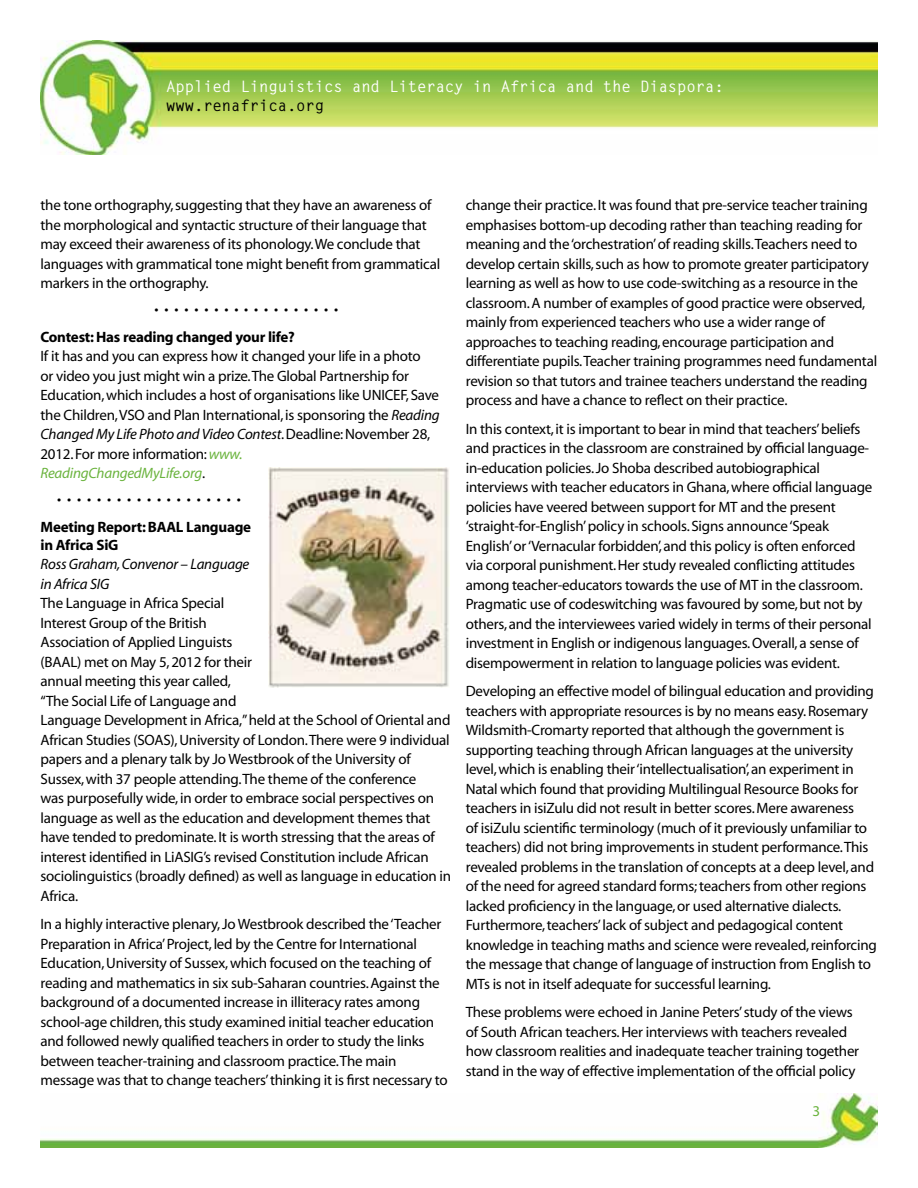
<style>
.page{position:relative;width:918px;height:1188px;background:#fff}
.page>*{position:absolute;margin:0;border:0;box-sizing:border-box;transform-origin:0 0}
.t1{font:700 15.75px "Letter Gothic";letter-spacing:-.01em;color:#fff}
.t2{font:700 15.75px "Letter Gothic";letter-spacing:-.01em;color:#000}
.t3{font:15px/19.5px "Myriad";letter-spacing:-.015em;color:#000}
.t4{font:700 15px/18px "Myriad";letter-spacing:-.015em;color:#000}
.t5{font:italic 15px/19.5px "Myriad";letter-spacing:-.015em;color:#000}
.t6{font:15px "Myriad";color:#6ab33d}
.t7{font:14.7px "Myriad";color:#000}
.s1{font-style:italic}
.s2{font-style:italic;color:#6ab33d}
</style>
<div class="page">
<img style="left:40px;top:1093px;width:838px;height:55px">
<img style="left:40px;top:40px;width:837px;height:115px">
<img style="left:268px;top:467px;width:181px;height:221px">
<p class="t1" style="left:166px;top:77px;width:559px">Applied Linguistics and Literacy in Africa and the Diaspora:</p>
<p class="t2" style="left:166px;top:96px;width:160px">www.renafrica.org</p>
<p class="t3" style="left:40px;top:196px;width:401px">the tone orthography, suggesting that they have an awareness of the morphological and syntactic structure of their language that may exceed their awareness of its phonology. We conclude that languages with grammatical tone might benefit from grammatical markers in the orthography.</p>
<p class="t7" style="left:155px;top:303px;width:185px">•••••••••••••••••••</p>
<p class="t4" style="left:40px;top:328px;width:256px">Contest: Has reading changed your life?</p>
<p class="t3" style="left:40px;top:347px;width:401px">If it has and you can express how it changed your life in a photo<br>or video you just might win a prize. The Global Partnership for Education, which includes a host of organisations like UNICEF, Save the Children, VSO and Plan International, is sponsoring the <span class="s1">Reading Changed My Life Photo and Video Contest</span>. Deadline: November 28, 2012. For more information: <span class="s2">www.<br>ReadingChangedMyLife.org</span>.</p>
<p class="t7" style="left:57px;top:493px;width:185px">•••••••••••••••••••</p>
<p class="t4" style="left:40px;top:518px;width:212px">Meeting Report: BAAL Language in Africa SiG</p>
<p class="t5" style="left:40px;top:555px;width:210px">Ross Graham, Convenor – Language in Africa SIG</p>
<p class="t3" style="left:40px;top:594px;width:412px">The Language in Africa Special<br>Interest Group of the British<br>Association of Applied Linguists<br>(BAAL) met on May 5, 2012 for their<br>annual meeting this year called,<br>“The Social Life of Language and<br>Language Development in Africa,” held at the School of Oriental and African Studies (SOAS), University of London. There were 9 individual papers and a plenary talk by Jo Westbrook of the University of Sussex, with 37 people attending. The theme of the conference<br>was purposefully wide, in order to embrace social perspectives on language as well as the education and development themes that have tended to predominate. It is worth stressing that the areas of interest identified in LiASIG’s revised Constitution include African sociolinguistics (broadly defined) as well as language in education in Africa.</p>
<p class="t3" style="left:40px;top:915px;width:409px">In a highly interactive plenary, Jo Westbrook described the ‘Teacher Preparation in Africa’ Project, led by the Centre for International Education, University of Sussex, which focused on the teaching of reading and mathematics in six sub-Saharan countries. Against the background of a documented increase in illiteracy rates among school-age children, this study examined initial teacher education and followed newly qualified teachers in order to study the links between teacher-training and classroom practice. The main message was that to change teachers’ thinking it is first necessary to</p>
<p class="t3" style="left:466px;top:196px;width:413px">change their practice. It was found that pre-service teacher training emphasises bottom-up decoding rather than teaching reading for meaning and the ‘orchestration’ of reading skills. Teachers need to develop certain skills, such as how to promote greater participatory learning as well as how to use code-switching as a resource in the classroom. A number of examples of good practice were observed, mainly from experienced teachers who use a wider range of approaches to teaching reading, encourage participation and differentiate pupils. Teacher training programmes need fundamental revision so that tutors and trainee teachers understand the reading process and have a chance to reflect on their practice.</p>
<p class="t3" style="left:466px;top:420px;width:408px">In this context, it is important to bear in mind that teachers’ beliefs and practices in the classroom are constrained by official language&shy;in-education policies. Jo Shoba described autobiographical interviews with teacher educators in Ghana, where official language policies have veered between support for MT and the present ‘straight-for-English’ policy in schools. Signs announce ‘Speak English’ or ‘Vernacular forbidden’, and this policy is often enforced via corporal punishment. Her study revealed conflicting attitudes among teacher-educators towards the use of MT in the classroom.<br>Pragmatic use of codeswitching was favoured by some, but not by others, and the interviewees varied widely in terms of their personal investment in English or indigenous languages. Overall, a sense of disempowerment in relation to language policies was evident.</p>
<p class="t3" style="left:466px;top:682px;width:413px">Developing an effective model of bilingual education and providing teachers with appropriate resources is by no means easy. Rosemary Wildsmith-Cromarty reported that although the government is supporting teaching through African languages at the university level, which is enabling their ‘intellectualisation’, an experiment in Natal which found that providing Multilingual Resource Books for teachers in isiZulu did not result in better scores. Mere awareness<br>of isiZulu scientific terminology (much of it previously unfamiliar to teachers) did not bring improvements in student performance. This revealed problems in the translation of concepts at a deep level, and of the need for agreed standard forms; teachers from other regions lacked proficiency in the language, or used alternative dialects.<br>Furthermore, teachers’ lack of subject and pedagogical content knowledge in teaching maths and science were revealed, reinforcing the message that change of language of instruction from English to MTs is not in itself adequate for successful learning.</p>
<p class="t3" style="left:466px;top:1003px;width:395px">These problems were echoed in Janine Peters’ study of the views of South African teachers. Her interviews with teachers revealed how classroom realities and inadequate teacher training together stand in the way of effective implementation of the official policy</p>
<p class="t6" style="left:812px;top:1104px;width:9px">3</p>
</div>
